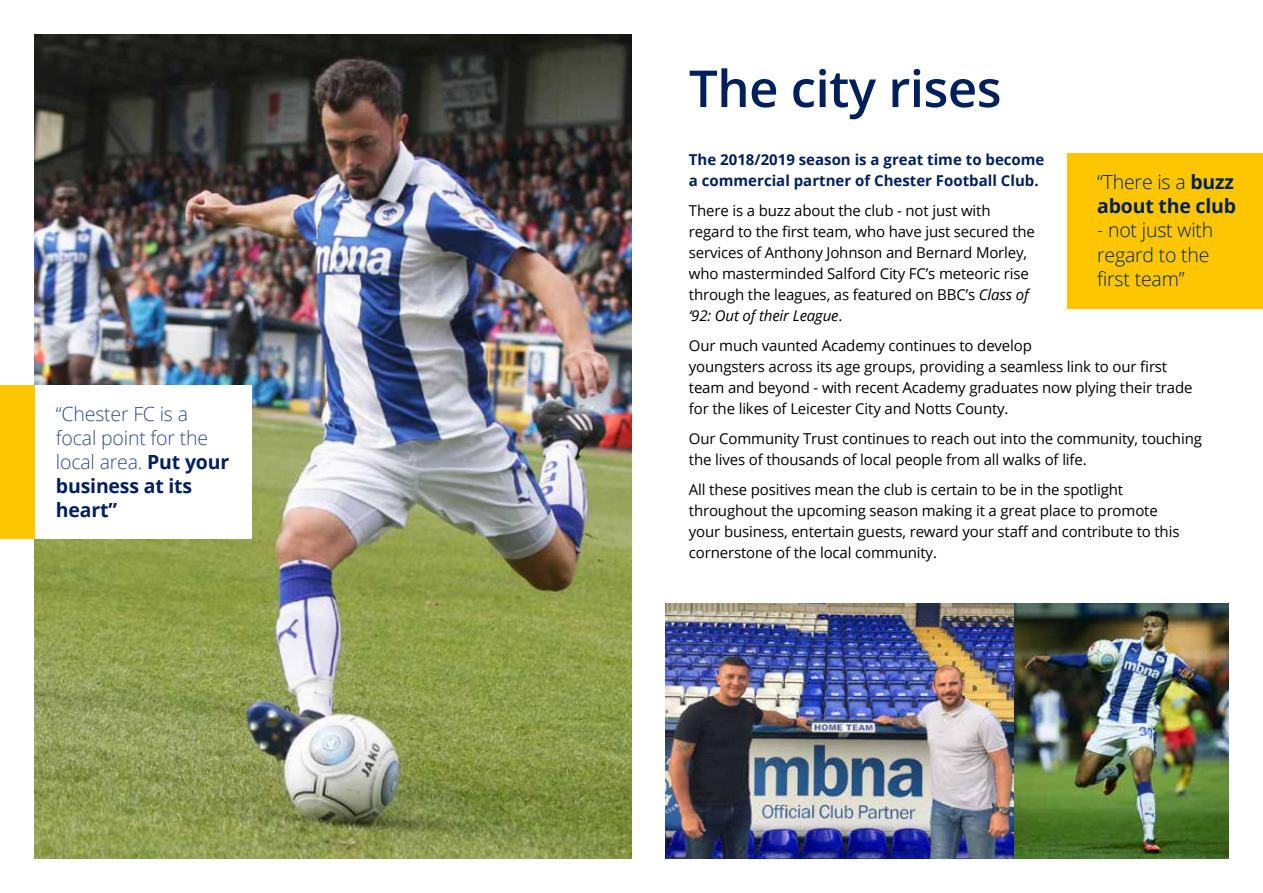
<style>
.page{position:relative;width:1263px;height:893px;background:#fff}
.page>*{position:absolute;margin:0;border:0;box-sizing:border-box;transform-origin:0 0}
.t1{font:600 51px "Open Sans";letter-spacing:-.01em;color:#00205c}
.t2{font:300 19.5px/24px "Open Sans";letter-spacing:-.01em;color:#334c7c}
.t3{font:300 19.5px/24px "Open Sans";letter-spacing:-.01em;color:#00205c}
.t4{font:700 19.5px/24px "Open Sans";letter-spacing:-.01em;color:#00205c}
.t5{font:15px/21px "Open Sans";letter-spacing:-.01em;color:#000}
.t6{font:700 15px/21px "Open Sans";color:#00205c}
.s1{font-weight:700;color:#00205c}
.s2{font-style:italic}
.s3{font-weight:300}
</style>
<div class="page">
<img style="left:34px;top:34px;width:597px;height:825px">
<img style="left:665px;top:604px;width:564px;height:255px">
<div style="left:34px;top:385px;width:218px;height:154px;background:#fff"></div>
<div style="left:0;top:385px;width:34px;height:154px;background:#fdc600"></div>
<div style="left:1067px;top:153px;width:196px;height:155px;background:#fdc600"></div>
<h2 class="t2" style="left:56px;top:402px;width:175px">“Chester FC is a focal point for the local area. <span class="s1">Put your business at its heart”</span></h2>
<h1 class="t1" style="left:689px;top:54px;width:314px">The city rises</h1>
<p class="t6" style="left:689px;top:148px;width:357px">The 2018/2019 season is a great time to become a commercial partner of Chester Football Club.</p>
<p class="t5" style="left:689px;top:199px;width:348px">There is a buzz about the club - not just with regard to the first team, who have just secured the services of Anthony Johnson and Bernard Morley, who masterminded Salford City FC’s meteoric rise through the leagues, as featured on BBC’s <span class="s2">Class of ‘92: Out of their League</span>.</p>
<p class="t5" style="left:689px;top:334px;width:505px">Our much vaunted Academy continues to develop<br>youngsters across its age groups, providing a seamless link to our first team and beyond - with recent Academy graduates now plying their trade for the likes of Leicester City and Notts County.</p>
<p class="t5" style="left:689px;top:427px;width:514px">Our Community Trust continues to reach out into the community, touching the lives of thousands of local people from all walks of life.</p>
<p class="t5" style="left:689px;top:478px;width:492px">All these positives mean the club is certain to be in the spotlight throughout the upcoming season making it a great place to promote your business, entertain guests, reward your staff and contribute to this cornerstone of the local community.</p>
<h2 class="t4" style="left:1097px;top:170px;width:140px"><span class="s3">“There is a</span> buzz about the club</h2>
<h2 class="t3" style="left:1097px;top:218px;width:118px">- not just with regard to the first team”</h2>
</div>
